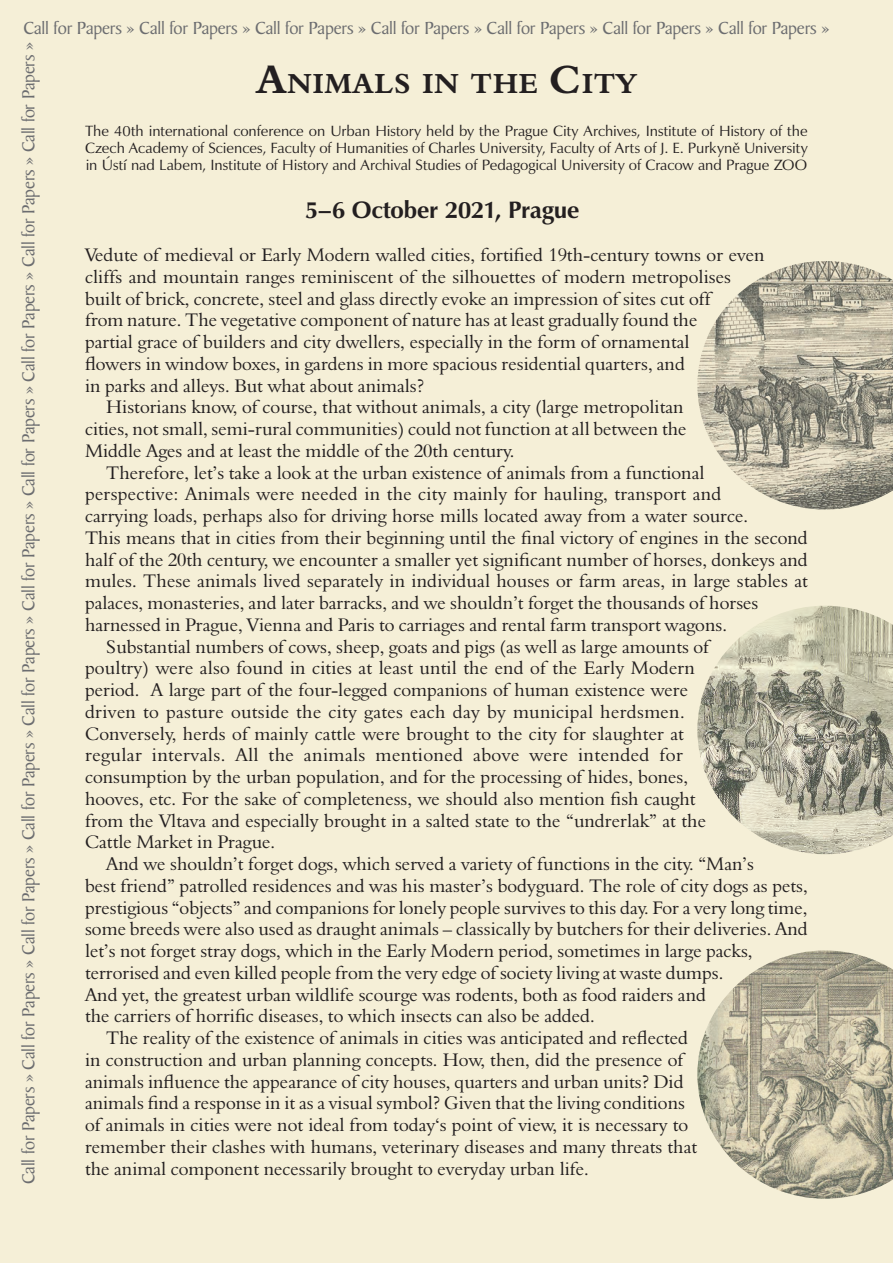
<style>
.page{position:relative;width:893px;height:1263px;background:#f5efd7}
.page>*{position:absolute;margin:0;border:0;box-sizing:border-box;transform-origin:0 0}
.t1{font:28.35px "Aldine 401 AT Bold A";letter-spacing:.03em;color:#231f20}
.t2{font:700 24px "Zapf Humanist 601 AT";letter-spacing:-.015em;color:#231f20}
.t3{font:18.75px "Aldine 401 AT Roman A";color:#231f20}
.t4{font:18.75px "Baker Signet AT";letter-spacing:-.01em;color:#6c6d70}
.t5{font:18.75px "Aldine 401 AT Roman A";letter-spacing:.02em;color:#231f20}
.t6{font:15px/17.2px "Zapf Humanist 601 AT";color:#231f20;text-align:justify}
.s1{font-size:40.5px}
</style>
<div class="page">
<img style="left:697px;top:950px;width:196px;height:249px">
<img style="left:697px;top:261px;width:196px;height:248px">
<img style="left:697px;top:606px;width:196px;height:248px">
<p class="t4" style="left:23px;top:18px;width:808px">Call for Papers » Call for Papers » Call for Papers » Call for Papers » Call for Papers » Call for Papers » Call for Papers »</p>
<p class="t4" style="left:18px;top:1184px;width:1144px;rotate:-90deg">Call for Papers » Call for Papers » Call for Papers » Call for Papers » Call for Papers » Call for Papers » Call for Papers » Call for Papers » Call for Papers » Call for Papers »</p>
<h1 class="t1" style="left:257px;top:66px;width:381px"><span class="s1">A</span>NIMALS IN THE <span class="s1">C</span>ITY</h1>
<p class="t6" style="left:85px;top:122px;width:724px">The 40th international conference on Urban History held by the Prague City Archives, Institute of History of the Czech Academy of Sciences, Faculty of Humanities of Charles University, Faculty of Arts of J. E. Purkyně University in Ústí nad Labem, Institute of History and Archival Studies of Pedagogical University of Cracow and Prague ZOO</p>
<p class="t2" style="left:305px;top:195px;width:276px">5–6 October 2021, Prague</p>
<p class="t3" style="left:85px;top:243px;width:681px">Vedute of medieval or Early Modern walled cities, fortified 19th-century towns or even</p>
<p class="t3" style="left:85px;top:265px;width:648px">cliffs and mountain ranges reminiscent of the silhouettes of modern metropolises</p>
<p class="t3" style="left:85px;top:287px;width:627px">built of brick, concrete, steel and glass directly evoke an impression of sites cut off</p>
<p class="t3" style="left:85px;top:309px;width:614px">from nature. The vegetative component of nature has at least gradually found the</p>
<p class="t3" style="left:85px;top:330px;width:606px">partial grace of builders and city dwellers, especially in the form of ornamental</p>
<p class="t3" style="left:85px;top:352px;width:601px">flowers in window boxes, in gardens in more spacious residential quarters, and</p>
<p class="t3" style="left:85px;top:374px;width:341px">in parks and alleys. But what about animals?</p>
<p class="t3" style="left:106px;top:396px;width:579px">Historians know, of course, that without animals, a city (large metropolitan</p>
<p class="t3" style="left:85px;top:417px;width:603px">cities, not small, semi-rural communities) could not function at all between the</p>
<p class="t3" style="left:85px;top:439px;width:431px">Middle Ages and at least the middle of the 20th century.</p>
<p class="t3" style="left:106px;top:461px;width:600px">Therefore, let’s take a look at the urban existence of animals from a functional</p>
<p class="t3" style="left:85px;top:483px;width:638px">perspective: Animals were needed in the city mainly for hauling, transport and</p>
<p class="t3" style="left:85px;top:504px;width:665px">carrying loads, perhaps also for driving horse mills located away from a water source.</p>
<p class="t3" style="left:85px;top:526px;width:724px">This means that in cities from their beginning until the final victory of engines in the second</p>
<p class="t3" style="left:85px;top:548px;width:724px">half of the 20th century, we encounter a smaller yet significant number of horses, donkeys and</p>
<p class="t3" style="left:85px;top:570px;width:724px">mules. These animals lived separately in individual houses or farm areas, in large stables at</p>
<p class="t3" style="left:85px;top:591px;width:675px">palaces, monasteries, and later barracks, and we shouldn’t forget the thousands of horses</p>
<p class="t3" style="left:85px;top:613px;width:643px">harnessed in Prague, Vienna and Paris to carriages and rental farm transport wagons.</p>
<p class="t3" style="left:106px;top:635px;width:604px">Substantial numbers of cows, sheep, goats and pigs (as well as large amounts of</p>
<p class="t3" style="left:85px;top:657px;width:611px">poultry) were also found in cities at least until the end of the Early Modern</p>
<p class="t3" style="left:85px;top:678px;width:605px">period. A large part of the four-legged companions of human existence were</p>
<p class="t3" style="left:85px;top:700px;width:601px">driven to pasture outside the city gates each day by municipal herdsmen.</p>
<p class="t3" style="left:85px;top:722px;width:600px">Conversely, herds of mainly cattle were brought to the city for slaughter at</p>
<p class="t5" style="left:85px;top:744px;width:600px">regular intervals. All the animals mentioned above were intended for</p>
<p class="t3" style="left:85px;top:765px;width:605px">consumption by the urban population, and for the processing of hides, bones,</p>
<p class="t3" style="left:85px;top:787px;width:612px">hooves, etc. For the sake of completeness, we should also mention fish caught</p>
<p class="t3" style="left:85px;top:809px;width:622px">from the Vltava and especially brought in a salted state to the “undrerlak” at the</p>
<p class="t3" style="left:85px;top:831px;width:192px">Cattle Market in Prague.</p>
<p class="t3" style="left:106px;top:852px;width:649px">And we shouldn’t forget dogs, which served a variety of functions in the city. “Man’s</p>
<p class="t3" style="left:85px;top:874px;width:724px">best friend” patrolled residences and was his master’s bodyguard. The role of city dogs as pets,</p>
<p class="t3" style="left:85px;top:896px;width:724px">prestigious “objects” and companions for lonely people survives to this day. For a very long time,</p>
<p class="t3" style="left:85px;top:918px;width:724px">some breeds were also used as draught animals – classically by butchers for their deliveries. And</p>
<p class="t3" style="left:85px;top:939px;width:669px">let’s not forget stray dogs, which in the Early Modern period, sometimes in large packs,</p>
<p class="t3" style="left:85px;top:961px;width:640px">terrorised and even killed people from the very edge of society living at waste dumps.</p>
<p class="t3" style="left:85px;top:983px;width:622px">And yet, the greatest urban wildlife scourge was rodents, both as food raiders and</p>
<p class="t3" style="left:85px;top:1005px;width:511px">the carriers of horrific diseases, to which insects can also be added.</p>
<p class="t3" style="left:106px;top:1026px;width:583px">The reality of the existence of animals in cities was anticipated and reflected</p>
<p class="t3" style="left:85px;top:1048px;width:600px">in construction and urban planning concepts. How, then, did the presence of</p>
<p class="t3" style="left:85px;top:1070px;width:600px">animals influence the appearance of city houses, quarters and urban units? Did</p>
<p class="t3" style="left:85px;top:1092px;width:601px">animals find a response in it as a visual symbol? Given that the living conditions</p>
<p class="t3" style="left:85px;top:1113px;width:605px">of animals in cities were not ideal from today‘s point of view, it is necessary to</p>
<p class="t3" style="left:85px;top:1135px;width:613px">remember their clashes with humans, veterinary diseases and many threats that</p>
<p class="t3" style="left:85px;top:1157px;width:505px">the animal component necessarily brought to everyday urban life.</p>
</div>
